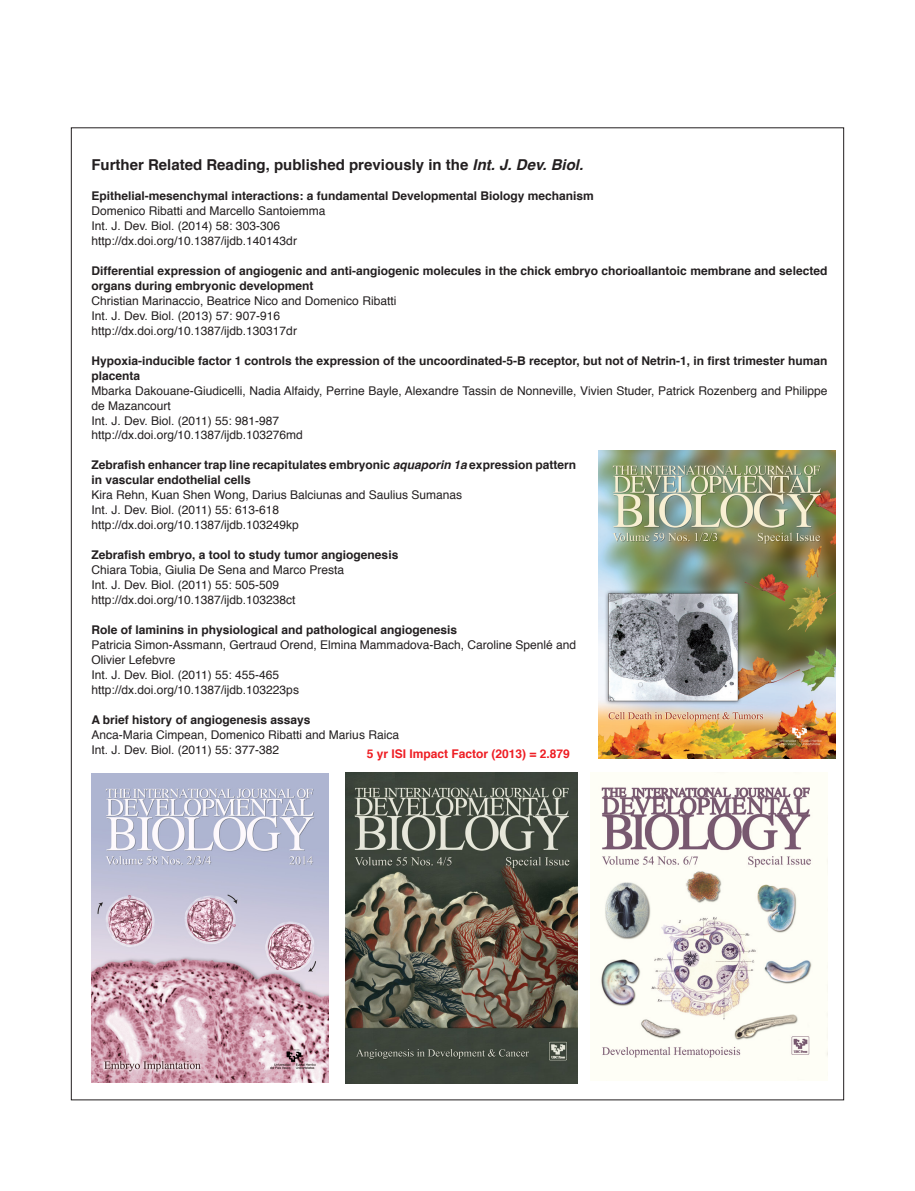
<style>
.page{position:relative;width:915px;height:1191px;background:#fff}
.page>*{position:absolute;margin:0;border:0;box-sizing:border-box;transform-origin:0 0}
._0-TitleSmall-2{font:700 15px "Helvetica";color:#231f20}
._0-RelatedArticles{font:12px/15px "Helvetica";color:#231f20}
._0-RelatedArticles-2{font:700 12px/15px "Helvetica";color:#231f20}
._0-TitleSmall-2-2{font:700 12px "Helvetica";color:#ee1d23}
.s1{font-style:italic}
</style>
<div class="page">
<img style="left:91px;top:773px;width:237px;height:309px">
<img style="left:598px;top:450px;width:237px;height:309px">
<img style="left:345px;top:772px;width:232px;height:311px">
<img style="left:600px;top:772px;width:227px;height:308px">
<p class="_0-TitleSmall-2" style="left:91px;top:153px;width:493px">Further Related Reading, published previously in the <span class="s1">Int. J. Dev. Biol.</span></p>
<p class="_0-RelatedArticles-2" style="left:91px;top:188px;width:504px">Epithelial-mesenchymal interactions: a fundamental Developmental Biology mechanism</p>
<p class="_0-RelatedArticles" style="left:91px;top:204px;width:236px">Domenico Ribatti and Marcello Santoiemma</p>
<p class="_0-RelatedArticles" style="left:91px;top:219px;width:190px">Int. J. Dev. Biol. (2014) 58: 303-306</p>
<p class="_0-RelatedArticles" style="left:91px;top:234px;width:207px">http://dx.doi.org/10.1387/ijdb.140143dr</p>
<p class="_0-RelatedArticles-2" style="left:91px;top:263px;width:737px">Differential expression of angiogenic and anti-angiogenic molecules in the chick embryo chorioallantoic membrane and selected organs during embryonic development</p>
<p class="_0-RelatedArticles" style="left:91px;top:294px;width:306px">Christian Marinaccio, Beatrice Nico and Domenico Ribatti</p>
<p class="_0-RelatedArticles" style="left:91px;top:309px;width:190px">Int. J. Dev. Biol. (2013) 57: 907-916</p>
<p class="_0-RelatedArticles" style="left:91px;top:324px;width:207px">http://dx.doi.org/10.1387/ijdb.130317dr</p>
<p class="_0-RelatedArticles-2" style="left:91px;top:353px;width:737px">Hypoxia-inducible factor 1 controls the expression of the uncoordinated-5-B receptor, but not of Netrin-1, in first trimester human placenta</p>
<p class="_0-RelatedArticles" style="left:91px;top:384px;width:737px">Mbarka Dakouane-Giudicelli, Nadia Alfaidy, Perrine Bayle, Alexandre Tassin de Nonneville, Vivien Studer, Patrick Rozenberg and Philippe de Mazancourt</p>
<p class="_0-RelatedArticles" style="left:91px;top:414px;width:189px">Int. J. Dev. Biol. (2011) 55: 981-987</p>
<p class="_0-RelatedArticles" style="left:91px;top:427px;width:213px">http://dx.doi.org/10.1387/ijdb.103276md</p>
<p class="_0-RelatedArticles-2" style="left:91px;top:457px;width:486px">Zebrafish enhancer trap line recapitulates embryonic <span class="s1">aquaporin 1a</span> expression pattern in vascular endothelial cells</p>
<p class="_0-RelatedArticles" style="left:91px;top:487px;width:372px">Kira Rehn, Kuan Shen Wong, Darius Balciunas and Saulius Sumanas</p>
<p class="_0-RelatedArticles" style="left:91px;top:502px;width:189px">Int. J. Dev. Biol. (2011) 55: 613-618</p>
<p class="_0-RelatedArticles" style="left:91px;top:517px;width:209px">http://dx.doi.org/10.1387/ijdb.103249kp</p>
<p class="_0-RelatedArticles-2" style="left:91px;top:547px;width:308px">Zebrafish embryo, a tool to study tumor angiogenesis</p>
<p class="_0-RelatedArticles" style="left:91px;top:562px;width:254px">Chiara Tobia, Giulia De Sena and Marco Presta</p>
<p class="_0-RelatedArticles" style="left:91px;top:577px;width:189px">Int. J. Dev. Biol. (2011) 55: 505-509</p>
<p class="_0-RelatedArticles" style="left:91px;top:592px;width:206px">http://dx.doi.org/10.1387/ijdb.103238ct</p>
<p class="_0-RelatedArticles-2" style="left:91px;top:622px;width:367px">Role of laminins in physiological and pathological angiogenesis</p>
<p class="_0-RelatedArticles" style="left:91px;top:637px;width:486px">Patricia Simon-Assmann, Gertraud Orend, Elmina Mammadova-Bach, Caroline Spenlé and<br>Olivier Lefebvre</p>
<p class="_0-RelatedArticles" style="left:91px;top:667px;width:189px">Int. J. Dev. Biol. (2011) 55: 455-465</p>
<p class="_0-RelatedArticles" style="left:91px;top:682px;width:209px">http://dx.doi.org/10.1387/ijdb.103223ps</p>
<p class="_0-RelatedArticles-2" style="left:91px;top:712px;width:220px">A brief history of angiogenesis assays</p>
<p class="_0-RelatedArticles" style="left:91px;top:727px;width:309px">Anca-Maria Cimpean, Domenico Ribatti and Marius Raica</p>
<p class="_0-RelatedArticles" style="left:91px;top:742px;width:189px">Int. J. Dev. Biol. (2011) 55: 377-382</p>
<p class="_0-TitleSmall-2-2" style="left:366px;top:744px;width:205px">5 yr ISI Impact Factor (2013) = 2.879</p>
</div>
